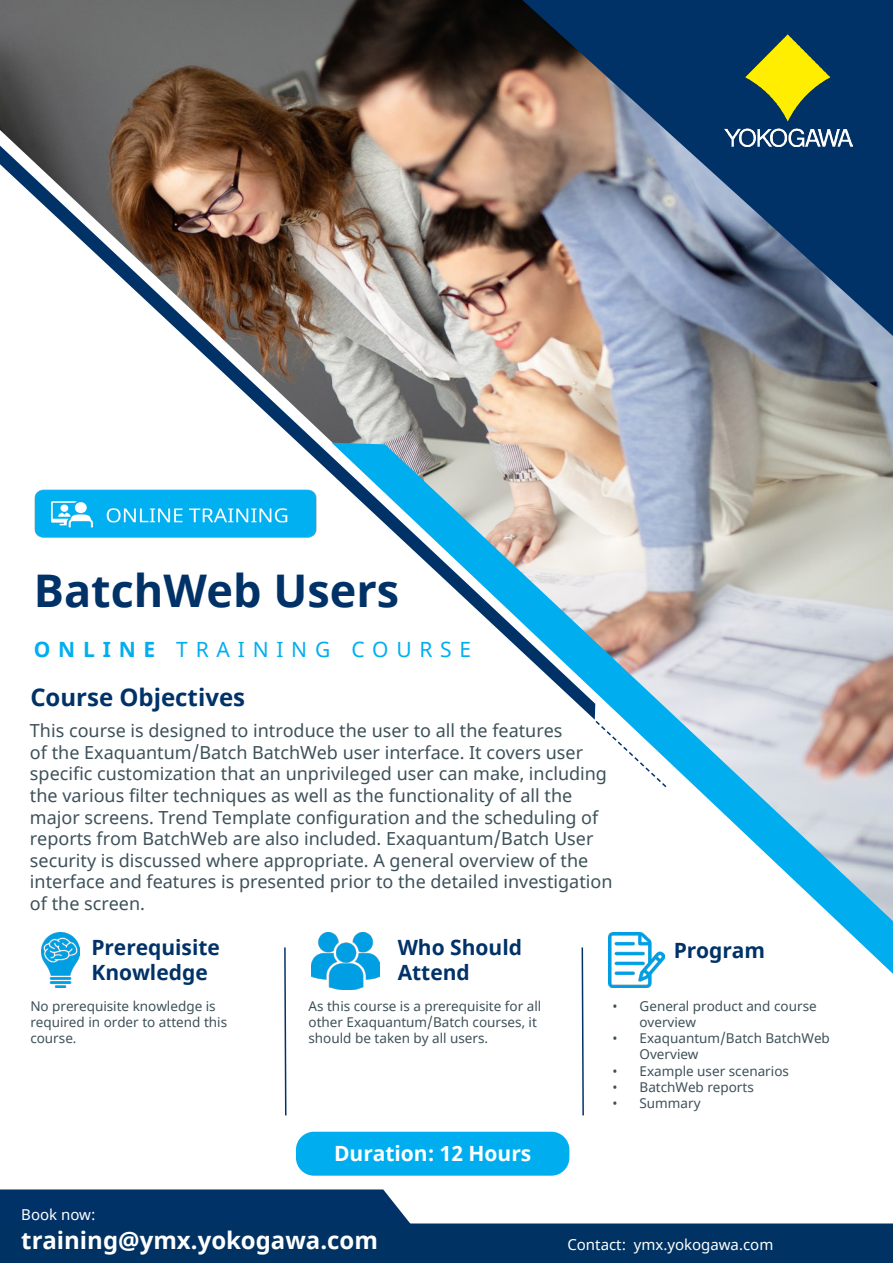
<style>
.page{position:relative;width:893px;height:1263px;background:#fff}
.page>*{position:absolute;margin:0;border:0;box-sizing:border-box;transform-origin:0 0}
.t1{font:700 45px "Noto Sans";color:#003268}
.t2{font:700 24px "Noto Sans";color:#fff}
.t3{font:700 24px "Noto Sans";color:#003268}
.t4{font:700 21px/25.2px "Noto Sans";color:#003268}
.t5{font:21px "Noto Sans";letter-spacing:.37em;color:#00aeef}
.t6{font:700 21px "Noto Sans";color:#fff}
.t7{font:18px/21.6px "Noto Sans";color:#3d5159}
.t8{font:15px "Noto Sans";color:#fff}
.t9{font:13.5px/16.2px "Noto Sans";color:#3d5159}
.s1{font-weight:700}
</style>
<div class="page">
<img style="left:49px;top:971px;width:23px;height:17px">
<img style="left:311px;top:971px;width:68px;height:19px">
<img style="left:609px;top:974px;width:43px;height:14px">
<div style="left:0;top:1189px;width:410px;height:34px;background:#003268"></div>
<div style="left:0;top:1223px;width:893px;height:40px;background:#003363"></div>
<div style="left:296px;top:1132px;width:273px;height:44px;background:#00aeef;border-radius:18px"></div>
<img style="left:0;top:0;width:893px;height:971px">
<svg style="left:332px;top:443px;width:561px;height:531px"></svg>
<img style="left:0;top:146px;width:595px;height:574px">
<svg style="left:594px;top:719px;width:74px;height:70px"></svg>
<svg style="left:283px;top:946px;width:4px;height:170px"></svg>
<svg style="left:581px;top:946px;width:4px;height:170px"></svg>
<img style="left:522px;top:0;width:371px;height:336px">
<svg style="left:566px;top:0;width:327px;height:314px;background:#425f84"></svg>
<img style="left:724px;top:35px;width:128px;height:112px">
<p class="t1" style="left:34px;top:558px;width:367px">BatchWeb Users</p>
<p class="t5" style="left:34px;top:635px;width:439px"><span class="s1">ONLINE</span> TRAINING COURSE</p>
<p class="t3" style="left:30px;top:680px;width:216px">Course Objectives</p>
<p class="t7" style="left:30px;top:720px;width:584px">This course is designed to introduce the user to all the features<br>of the Exaquantum/Batch BatchWeb user interface. It covers user specific customization that an unprivileged user can make, including the various filter techniques as well as the functionality of all the major screens. Trend Template configuration and the scheduling of reports from BatchWeb are also included. Exaquantum/Batch User security is discussed where appropriate. A general overview of the interface and features is presented prior to the detailed investigation of the screen.</p>
<p class="t4" style="left:91px;top:935px;width:130px">Prerequisite<br>Knowledge</p>
<p class="t4" style="left:398px;top:935px;width:126px">Who Should</p>
<p class="t4" style="left:398px;top:960px;width:74px">Attend</p>
<p class="t4" style="left:674px;top:938px;width:93px">Program</p>
<p class="t9" style="left:30px;top:998px;width:198px">No prerequisite knowledge is required in order to attend this course.</p>
<p class="t9" style="left:308px;top:998px;width:234px">As this course is a prerequisite for all other Exaquantum/Batch courses, it should be taken by all users.</p>
<p class="t9" style="left:640px;top:998px;width:179px;text-indent:-27px">• General product and course overview</p>
<p class="t9" style="left:640px;top:1031px;width:192px;text-indent:-27px">• Exaquantum/Batch BatchWeb<br>Overview</p>
<p class="t9" style="left:613px;top:1063px;width:178px">• Example user scenarios</p>
<p class="t9" style="left:613px;top:1079px;width:143px">• BatchWeb reports</p>
<p class="t9" style="left:613px;top:1095px;width:90px">• Summary</p>
<p class="t6" style="left:334px;top:1138px;width:199px">Duration: 12 Hours</p>
<p class="t8" style="left:21px;top:1205px;width:76px">Book now:</p>
<p class="t2" style="left:21px;top:1223px;width:358px">training@ymx.yokogawa.com</p>
<p class="t8" style="left:567px;top:1234px;width:207px">Contact: ymx.yokogawa.com</p>
</div>
